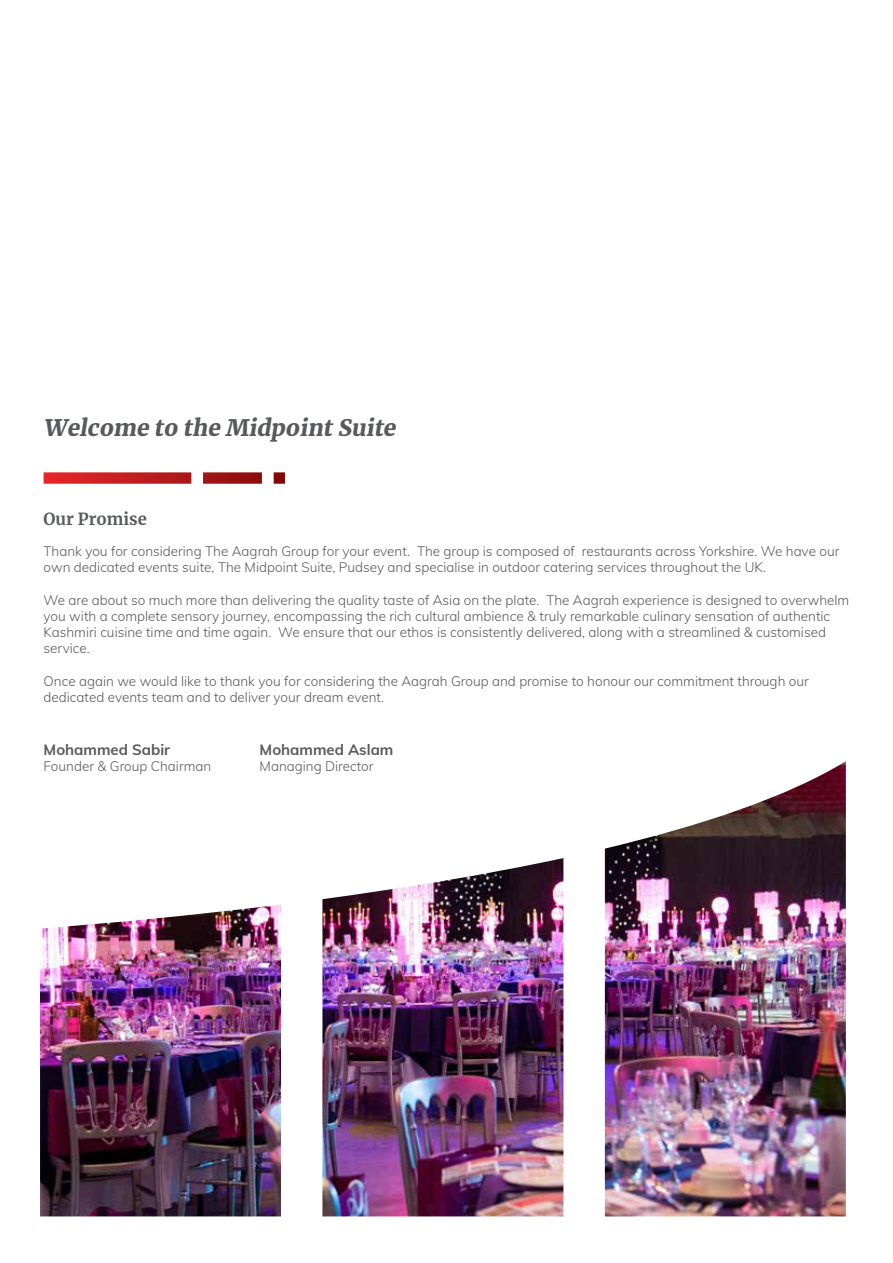
<style>
.page{position:relative;width:893px;height:1263px;background:#fff}
.page>*{position:absolute;margin:0;border:0;box-sizing:border-box;transform-origin:0 0}
.t1{font:italic 900 22.5px "Merriweather";color:#58595b}
.t2{font:700 16.5px "Merriweather";color:#58595b}
.t3{font:700 15px "Muli";color:#58595b}
.t4{font:300 13.5px/16.2px "Muli";color:#58595b}
</style>
<div class="page">
<img style="left:40px;top:761px;width:806px;height:455px">
<svg style="left:44px;top:472px;width:241px;height:12px;background:#c13b3c"></svg>
<h1 class="t1" style="left:44px;top:412px;width:358px">Welcome to the Midpoint Suite</h1>
<p class="t2" style="left:44px;top:507px;width:105px">Our Promise</p>
<p class="t4" style="left:44px;top:542px;width:797px">Thank you for considering The Aagrah Group for your event. The group is composed of restaurants across Yorkshire. We have our own dedicated events suite, The Midpoint Suite, Pudsey and specialise in outdoor catering services throughout the UK.</p>
<p class="t4" style="left:44px;top:591px;width:807px">We are about so much more than delivering the quality taste of Asia on the plate. The Aagrah experience is designed to overwhelm you with a complete sensory journey, encompassing the rich cultural ambience &amp; truly remarkable culinary sensation of authentic Kashmiri cuisine time and time again. We ensure that our ethos is consistently delivered, along with a streamlined &amp; customised service.</p>
<p class="t4" style="left:44px;top:672px;width:767px">Once again we would like to thank you for considering the Aagrah Group and promise to honour our commitment through our dedicated events team and to deliver your dream event.</p>
<p class="t3" style="left:44px;top:738px;width:128px">Mohammed Sabir</p>
<p class="t3" style="left:260px;top:738px;width:135px">Mohammed Aslam</p>
<p class="t4" style="left:44px;top:757px;width:169px">Founder &amp; Group Chairman</p>
<p class="t4" style="left:260px;top:757px;width:115px">Managing Director</p>
</div>
